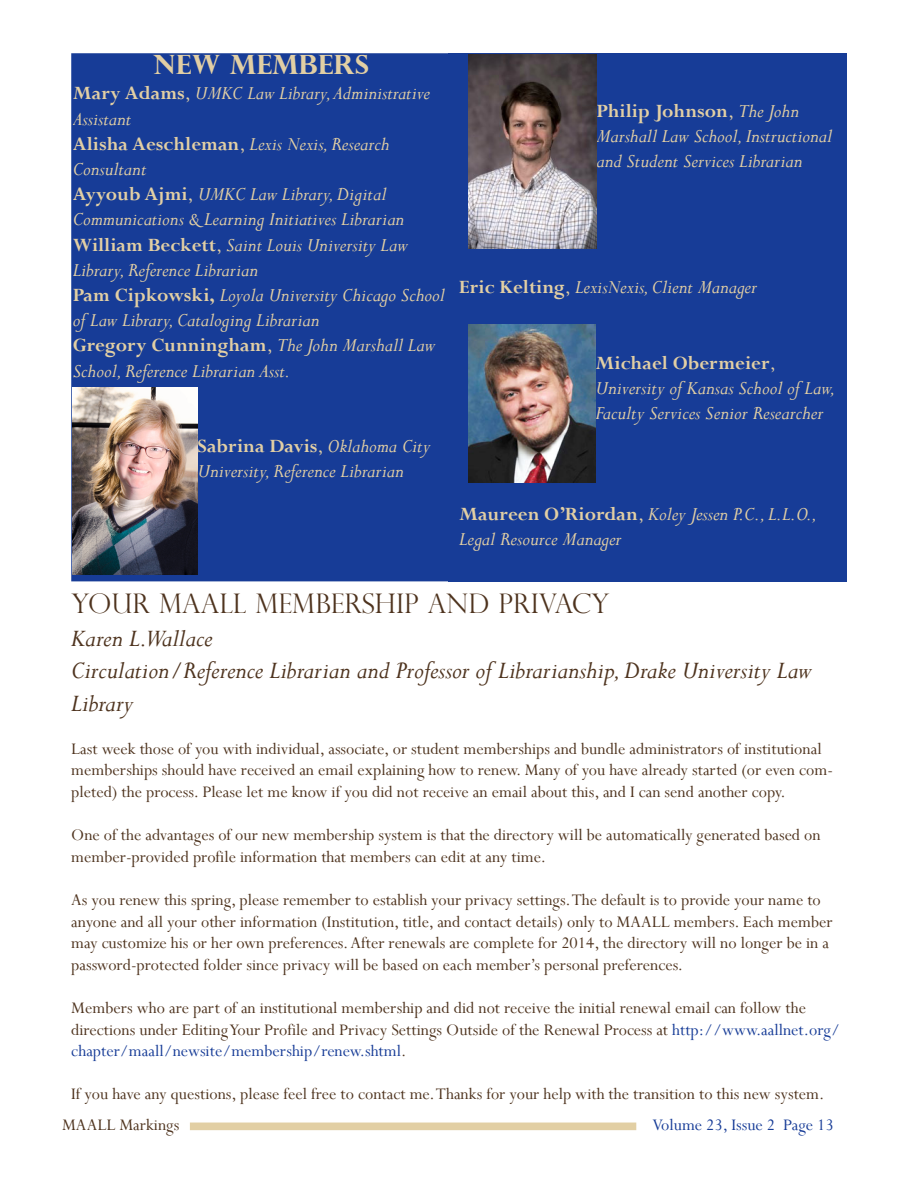
<style>
.page{position:relative;width:918px;height:1188px;background:#fff}
.page>*{position:absolute;margin:0;border:0;box-sizing:border-box;transform-origin:0 0}
.t1{font:italic 27px/32.4px "Perpetua";color:#4e331e}
.t2{font:300 27px "Perpetua Titling";color:#4e331e}
.t3{font:700 27px "Perpetua Titling";color:#e2cfa4}
.t4{font:italic 21px/25.2px "Perpetua";color:#e2cfa4}
.t5{font:18px/21.6px "Perpetua";color:#4e331e}
.t6{font:18px "Perpetua";color:#173c97}
.s1{font-weight:700;font-style:normal}
.s2{font-style:normal}
.s3{color:#173c97}
</style>
<div class="page">
<div style="left:190px;top:1123px;width:446px;height:7px;background:#e2cfa4"></div>
<div style="left:448px;top:53px;width:20px;height:528px;background:#173c97"></div>
<div style="left:72px;top:54px;width:377px;height:527px;background:#173c97"></div>
<div style="left:71px;top:53px;width:379px;height:528px;border:2px solid #173c97"></div>
<div style="left:459px;top:53px;width:388px;height:528px;background:#173c97"></div>
<img style="left:73px;top:387px;width:125px;height:187px">
<img style="left:468px;top:55px;width:128px;height:193px">
<img style="left:469px;top:324px;width:127px;height:159px">
<h1 class="t3" style="left:152px;top:48px;width:218px">NEW MEMBERS</h1>
<p class="t4" style="left:73px;top:80px;width:374px"><span class="s1">Mary Adams</span><span class="s2">,</span> UMKC Law Library, Administrative Assistant<br><span class="s1">Alisha Aeschleman</span><span class="s2">,</span> Lexis Nexis, Research Consultant<br><span class="s1">Ayyoub Ajmi</span><span class="s2">,</span> UMKC Law Library, Digital Communications &amp; Learning Initiatives Librarian <span class="s1">William Beckett</span><span class="s2">,</span> Saint Louis University Law Library, Reference Librarian<br><span class="s1">Pam Cipkowski,</span> Loyola University Chicago School of Law Library, Cataloging Librarian<br><span class="s1">Gregory Cunningham</span><span class="s2">,</span> The John Marshall Law School, Reference Librarian Asst.</p>
<p class="t4" style="left:198px;top:433px;width:234px"><span class="s1">Sabrina Davis</span><span class="s2">,</span> Oklahoma City<br>University, Reference Librarian</p>
<p class="t4" style="left:596px;top:98px;width:237px"><span class="s1">Philip Johnson</span><span class="s2">,</span> The John<br>Marshall Law School, Instructional and Student Services Librarian</p>
<p class="t4" style="left:459px;top:274px;width:300px"><span class="s1">Eric Kelting</span><span class="s2">,</span> LexisNexis, Client Manager</p>
<p class="t4" style="left:596px;top:350px;width:241px"><span class="s1">Michael Obermeier</span><span class="s2">,<br></span>University of Kansas School of Law,<br>Faculty Services Senior Researcher</p>
<p class="t4" style="left:459px;top:501px;width:360px"><span class="s1">Maureen O’Riordan</span><span class="s2">,</span> Koley Jessen P.C., L.L.O.,<br>Legal Resource Manager</p>
<h1 class="t2" style="left:71px;top:587px;width:540px">YOUR MAALL MEMBERSHIP AND PRIVACY</h1>
<h1 class="t1" style="left:71px;top:621px;width:742px">Karen L.Wallace<br>Circulation/Reference Librarian and Professor of Librarianship, Drake University Law<br>Library</h1>
<p class="t5" style="left:71px;top:737px;width:763px">Last week those of you with individual, associate, or student memberships and bundle administrators of institutional memberships should have received an email explaining how to renew. Many of you have already started (or even com&shy;pleted) the process. Please let me know if you did not receive an email about this, and I can send another copy.</p>
<p class="t5" style="left:71px;top:824px;width:751px">One of the advantages of our new membership system is that the directory will be automatically generated based on member-provided profile information that members can edit at any time.</p>
<p class="t5" style="left:71px;top:889px;width:763px">As you renew this spring, please remember to establish your privacy settings. The default is to provide your name to anyone and all your other information (Institution, title, and contact details) only to MAALL members. Each member may customize his or her own preferences. After renewals are complete for 2014, the directory will no longer be in a password-protected folder since privacy will be based on each member’s personal preferences.</p>
<p class="t5" style="left:71px;top:997px;width:770px">Members who are part of an institutional membership and did not receive the initial renewal email can follow the directions under Editing Your Profile and Privacy Settings Outside of the Renewal Process at <span class="s3">http://www.aallnet.org/ chapter/maall/newsite/membership/renew.shtml</span>.</p>
<p class="t5" style="left:71px;top:1083px;width:755px">If you have any questions, please feel free to contact me. Thanks for your help with the transition to this new system.</p>
<p class="t5" style="left:62px;top:1114px;width:119px">MAALL Markings</p>
<p class="t6" style="left:652px;top:1113px;width:183px">Volume 23, Issue 2 Page 13</p>
</div>
